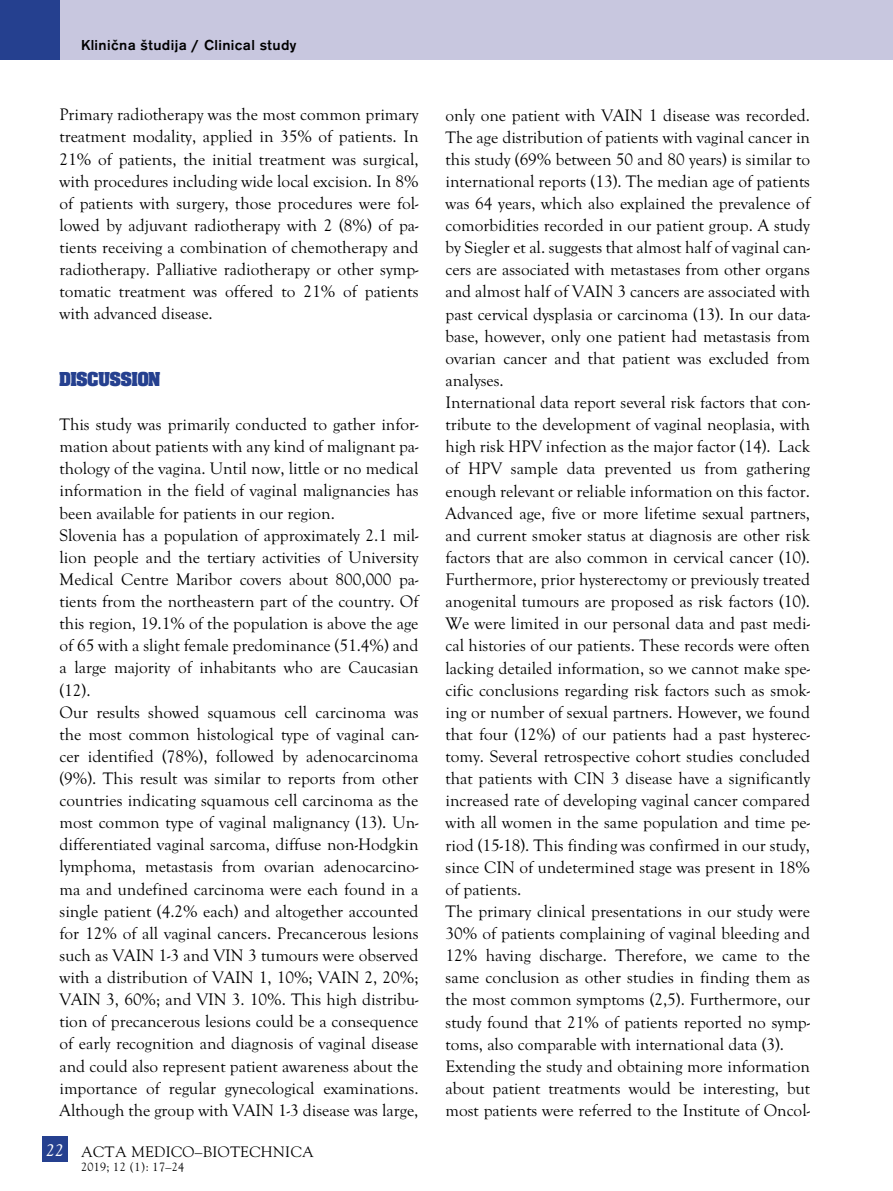
<style>
.page{position:relative;width:893px;height:1191px;background:#fff}
.page>*{position:absolute;margin:0;border:0;box-sizing:border-box;transform-origin:0 0}
.t1{font:700 21px "Aachen PCE";color:#25408f}
.t2{font:italic 18px "Goudy Old Sty TCE";color:#fff}
.t3{font:17.25px/22px "Goudy Old Sty TCE";color:#000}
.t4{font:500 15px "Accius TCE";letter-spacing:.025em;color:#000}
.t5{font:15px "MM Goudy";letter-spacing:.025em;color:#000}
.t6{font:12px "MM Goudy";letter-spacing:.025em;color:#000}
</style>
<div class="page">
<div style="left:42px;top:1135px;width:26px;height:26px;background:#25408f"></div>
<div style="left:60px;top:0;width:833px;height:60px;background:#c8c7df"></div>
<div style="left:0;top:0;width:60px;height:60px;background:#25408f"></div>
<p class="t4" style="left:81px;top:36px;width:217px">Klinična študija / Clinical study</p>
<p class="t3" style="left:60px;top:104px;width:361px;text-align:justify">Primary radiotherapy was the most common primary treatment modality, applied in 35% of patients. In 21% of patients, the initial treatment was surgical, with procedures including wide local excision. In 8% of patients with surgery, those procedures were fol&shy;lowed by adjuvant radiotherapy with 2 (8%) of pa&shy;tients receiving a combination of chemotherapy and radiotherapy. Palliative radiotherapy or other symp&shy;tomatic treatment was offered to 21% of patients with advanced disease.</p>
<p class="t1" style="left:60px;top:368px;width:102px">DISCUSSION</p>
<p class="t3" style="left:60px;top:413px;width:361px">This study was primarily conducted to gather infor&shy;mation about patients with any kind of malignant pa&shy;thology of the vagina. Until now, little or no medical information in the field of vaginal malignancies has been available for patients in our region.<br>Slovenia has a population of approximately 2.1 mil&shy;lion people and the tertiary activities of University Medical Centre Maribor covers about 800,000 pa&shy;tients from the northeastern part of the country. Of this region, 19.1% of the population is above the age of 65 with a slight female predominance (51.4%) and a large majority of inhabitants who are Caucasian (12).<br>Our results showed squamous cell carcinoma was the most common histological type of vaginal can&shy;cer identified (78%), followed by adenocarcinoma (9%). This result was similar to reports from other countries indicating squamous cell carcinoma as the most common type of vaginal malignancy (13). Un&shy;differentiated vaginal sarcoma, diffuse non-Hodgkin lymphoma, metastasis from ovarian adenocarcino&shy;ma and undefined carcinoma were each found in a single patient (4.2% each) and altogether accounted for 12% of all vaginal cancers. Precancerous lesions such as VAIN 1-3 and VIN 3 tumours were observed with a distribution of VAIN 1, 10%; VAIN 2, 20%; VAIN 3, 60%; and VIN 3. 10%. This high distribu&shy;tion of precancerous lesions could be a consequence of early recognition and diagnosis of vaginal disease and could also represent patient awareness about the importance of regular gynecological examinations.<br>Although the group with VAIN 1-3 disease was large,</p>
<p class="t2" style="left:46px;top:1140px;width:19px">22</p>
<p class="t5" style="left:81px;top:1142px;width:234px">ACTA MEDICO–BIOTECHNICA</p>
<p class="t6" style="left:81px;top:1159px;width:105px">2019; 12 (1): 17–24</p>
<p class="t3" style="left:445px;top:104px;width:366px">only one patient with VAIN 1 disease was recorded.<br>The age distribution of patients with vaginal cancer in this study (69% between 50 and 80 years) is similar to international reports (13). The median age of patients was 64 years, which also explained the prevalence of comorbidities recorded in our patient group. A study by Siegler et al. suggests that almost half of vaginal can&shy;cers are associated with metastases from other organs and almost half of VAIN 3 cancers are associated with past cervical dysplasia or carcinoma (13). In our data&shy;base, however, only one patient had metastasis from ovarian cancer and that patient was excluded from analyses.<br>International data report several risk factors that con&shy;tribute to the development of vaginal neoplasia, with high risk HPV infection as the major factor (14). Lack of HPV sample data prevented us from gathering enough relevant or reliable information on this factor.<br>Advanced age, five or more lifetime sexual partners, and current smoker status at diagnosis are other risk factors that are also common in cervical cancer (10).<br>Furthermore, prior hysterectomy or previously treated anogenital tumours are proposed as risk factors (10).<br>We were limited in our personal data and past medi&shy;cal histories of our patients. These records were often lacking detailed information, so we cannot make spe&shy;cific conclusions regarding risk factors such as smok&shy;ing or number of sexual partners. However, we found that four (12%) of our patients had a past hysterec&shy;tomy. Several retrospective cohort studies concluded that patients with CIN 3 disease have a significantly increased rate of developing vaginal cancer compared with all women in the same population and time pe&shy;riod (15-18). This finding was confirmed in our study, since CIN of undetermined stage was present in 18% of patients.<br>The primary clinical presentations in our study were 30% of patients complaining of vaginal bleeding and 12% having discharge. Therefore, we came to the same conclusion as other studies in finding them as the most common symptoms (2,5). Furthermore, our study found that 21% of patients reported no symp&shy;toms, also comparable with international data (3).<br>Extending the study and obtaining more information about patient treatments would be interesting, but most patients were referred to the Institute of Oncol-</p>
</div>
